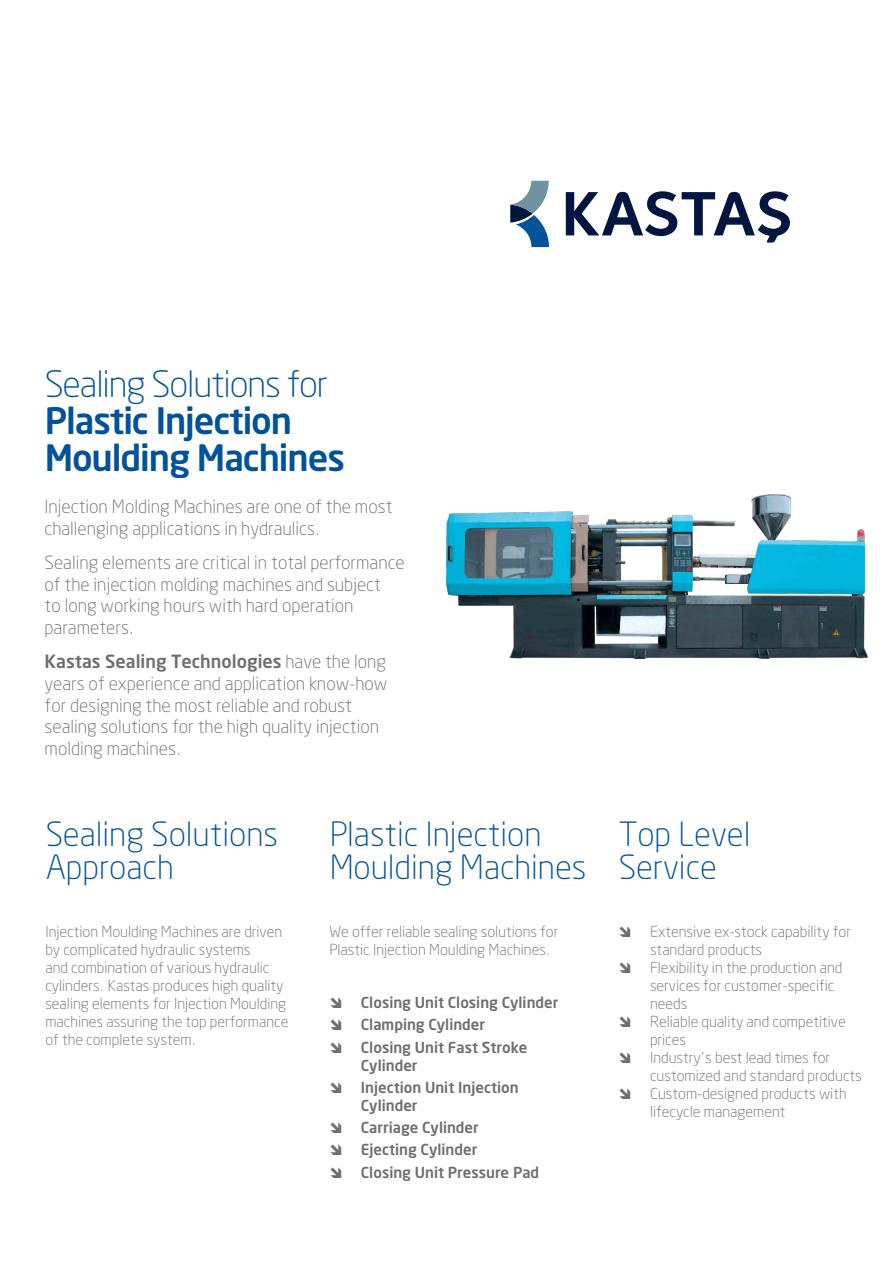
<style>
.page{position:relative;width:893px;height:1263px;background:#fff}
.page>*{position:absolute;margin:0;border:0;box-sizing:border-box;transform-origin:0 0}
.t1{font:36px/36.6px "Neo Sans Medium tr Rev 02";letter-spacing:-.03em;color:#005399}
.t2{font:36px "Neo Sans Light tr Rev 02";letter-spacing:-.03em;color:#005399}
.t3{font:33px/33px "Neo Sans Light tr Rev 02";color:#005399}
.t4{font:18px/21.6px "Neo Sans Light tr Rev 02";color:#6d6e71}
.t5{font:18px "Neo Sans Medium tr Rev 02";color:#6d6e71}
.t6{font:15px/18px "Neo Sans Light tr Rev 02";color:#6d6e71}
.t7{font:15px/22.2px "Neo Sans Medium tr Rev 02";color:#6d6e71}
.s1{font-family:"Neo Sans Light tr Rev 02"}
</style>
<div class="page">
<img style="left:446px;top:495px;width:421px;height:163px">
<svg style="left:510px;top:181px;width:39px;height:66px"></svg>
<svg style="left:566px;top:191px;width:224px;height:52px"></svg>
<h1 class="t2" style="left:45px;top:363px;width:285px">Sealing Solutions for</h1>
<h1 class="t1" style="left:45px;top:402px;width:302px">Plastic Injection<br>Moulding Machines</h1>
<p class="t4" style="left:45px;top:496px;width:349px">Injection Molding Machines are one of the most challenging applications in hydraulics.</p>
<p class="t4" style="left:45px;top:552px;width:362px">Sealing elements are critical in total performance of the injection molding machines and subject<br>to long working hours with hard operation parameters.</p>
<p class="t5" style="left:45px;top:651px;width:343px">Kastas Sealing Technologies <span class="s1">have the long</span></p>
<p class="t4" style="left:45px;top:672px;width:344px">years of experience and application know-how for designing the most reliable and robust sealing solutions for the high quality injection molding machines.</p>
<h2 class="t3" style="left:45px;top:817px;width:234px">Sealing Solutions<br>Approach</h2>
<h2 class="t3" style="left:329px;top:817px;width:259px">Plastic Injection<br>Moulding Machines</h2>
<h2 class="t3" style="left:618px;top:817px;width:134px">Top Level<br>Service</h2>
<p class="t6" style="left:45px;top:922px;width:245px">Injection Moulding Machines are driven by complicated hydraulic systems<br>and combination of various hydraulic cylinders. Kastas produces high quality sealing elements for Injection Moulding machines assuring the top performance of the complete system.</p>
<p class="t6" style="left:329px;top:922px;width:231px">We offer reliable sealing solutions for<br>Plastic Injection Moulding Machines.</p>
<p class="t7" style="left:361px;top:991px;width:199px">Closing Unit Closing Cylinder<br>Clamping Cylinder<br>Closing Unit Fast Stroke</p>
<p class="t7" style="left:361px;top:1054px;width:159px">Cylinder<br>Injection Unit Injection</p>
<p class="t7" style="left:361px;top:1094px;width:180px">Cylinder<br>Carriage Cylinder  <br>Ejecting Cylinder  <br>Closing Unit Pressure Pad</p>
<p class="t6" style="left:650px;top:922px;width:213px">Extensive ex-stock capability for standard products<br>Flexibility in the production and services for customer-specific needs<br>Reliable quality and competitive prices<br>Industry's best lead times for customized and standard products<br>Custom-designed products with lifecycle management</p>
</div>
